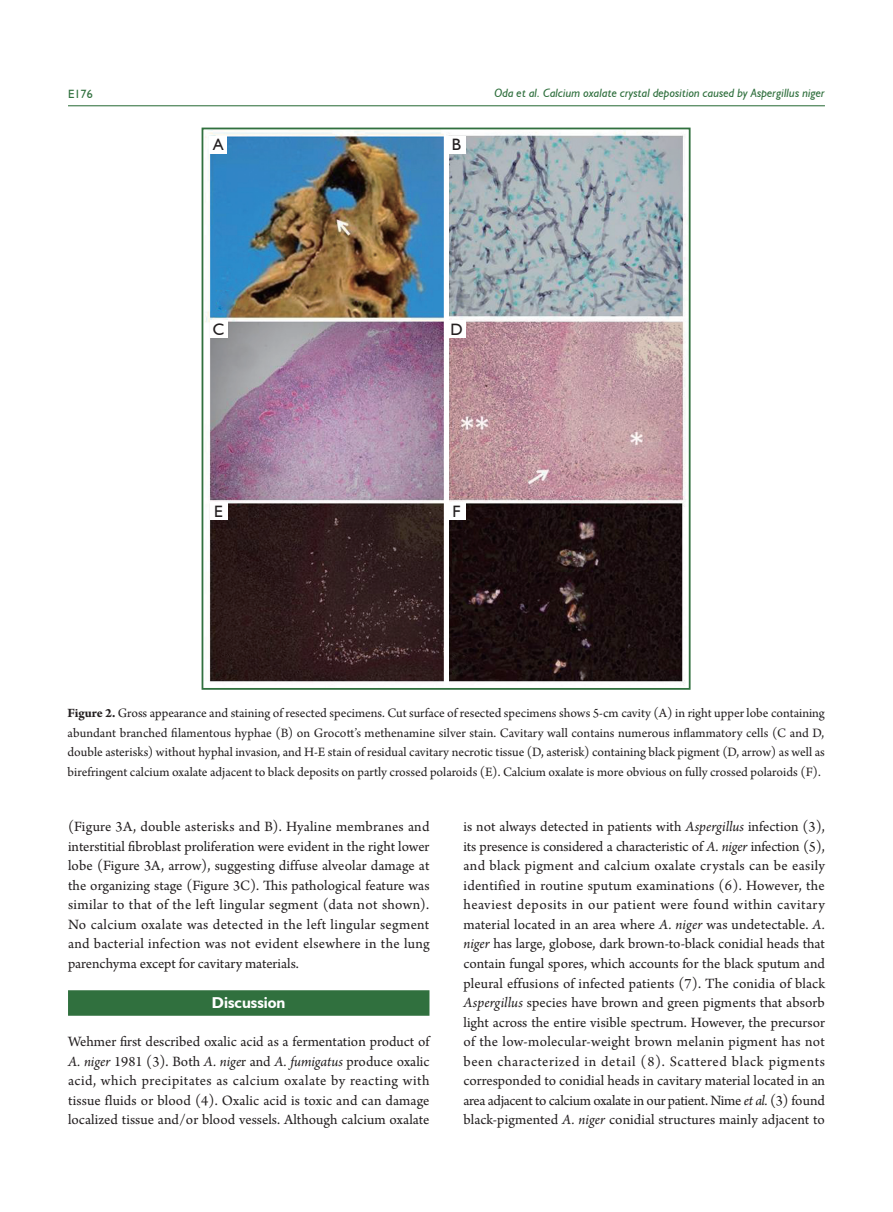
<style>
.page{position:relative;width:893px;height:1212px;background:#fff}
.page>*{position:absolute;margin:0;border:0;box-sizing:border-box;transform-origin:0 0}
.t1{font:16.5px "Humanist 521 BT";color:#231f20}
.一级标题-JTD-1行{font:700 15.75px "Humanist 521 BT";color:#fff}
.t2{font:15px/19.5px "Arno Pro";color:#231f20;text-align:justify}
.t3{font:13.5px/19.5px "Arno Pro";color:#231f20;text-align:justify}
.t4{font:italic 12px "Humanist 521 BT";color:#30703e}
.t5{font:12px "Humanist 521 BT";color:#30703e}
.s1{font-weight:700}
.s2{font-style:italic}
</style>
<div class="page">
<hr style="left:68px;top:105px;width:757px;height:1px;background:#30703e">
<div style="left:68px;top:990px;width:361px;height:26px;background:#30703e"></div>
<img style="left:205px;top:131px;width:483px;height:554px">
<div style="left:202px;top:128px;width:489px;height:562px;border:2px solid #30703e"></div>
<div style="left:210px;top:503px;width:17px;height:17px;background:#fff"></div>
<div style="left:448px;top:503px;width:17px;height:17px;background:#fff"></div>
<div style="left:210px;top:321px;width:17px;height:17px;background:#fff"></div>
<div style="left:448px;top:321px;width:17px;height:17px;background:#fff"></div>
<div style="left:448px;top:136px;width:17px;height:17px;background:#fff"></div>
<div style="left:210px;top:136px;width:17px;height:17px;background:#fff"></div>
<hr style="left:444px;top:136px;width:4px;height:549px;background:#fff">
<p class="t5" style="left:68px;top:86px;width:26px">E176</p>
<p class="t4" style="left:494px;top:86px;width:332px">Oda et al. Calcium oxalate crystal deposition caused by Aspergillus niger</p>
<p class="t1" style="left:213px;top:134px;width:12px">A</p>
<p class="t1" style="left:452px;top:134px;width:11px">B</p>
<p class="t1" style="left:213px;top:319px;width:13px">C</p>
<p class="t1" style="left:451px;top:319px;width:14px">D</p>
<p class="t1" style="left:214px;top:501px;width:10px">E</p>
<p class="t1" style="left:453px;top:501px;width:10px">F</p>
<p class="t3" style="left:68px;top:704px;width:759px"><span class="s1">Figure 2.</span> Gross appearance and staining of resected specimens. Cut surface of resected specimens shows 5-cm cavity (A) in right upper lobe containing abundant branched filamentous hyphae (B) on Grocott’s methenamine silver stain. Cavitary wall contains numerous inflammatory cells (C and D, double asterisks) without hyphal invasion, and H-E stain of residual cavitary necrotic tissue (D, asterisk) containing black pigment (D, arrow) as well as birefringent calcium oxalate adjacent to black deposits on partly crossed polaroids (E). Calcium oxalate is more obvious on fully crossed polaroids (F).</p>
<p class="t2" style="left:68px;top:818px;width:363px">(Figure 3A, double asterisks and B). Hyaline membranes and interstitial fibroblast proliferation were evident in the right lower lobe (Figure 3A, arrow), suggesting diffuse alveolar damage at the organizing stage (Figure 3C). This pathological feature was similar to that of the left lingular segment (data not shown).<br>No calcium oxalate was detected in the left lingular segment and bacterial infection was not evident elsewhere in the lung parenchyma except for cavitary materials.</p>
<p class="一级标题-JTD-1行" style="left:212px;top:993px;width:75px">Discussion</p>
<p class="t2" style="left:68px;top:1032px;width:363px">Wehmer first described oxalic acid as a fermentation product of <span class="s2">A. niger</span> 1981 (3). Both <span class="s2">A. nige</span>r and <span class="s2">A. fumigatus</span> produce oxalic acid, which precipitates as calcium oxalate by reacting with tissue fluids or blood (4). Oxalic acid is toxic and can damage localized tissue and/or blood vessels. Although calcium oxalate</p>
<p class="t2" style="left:463px;top:818px;width:363px">is not always detected in patients with <span class="s2">Aspergillus</span> infection (3), its presence is considered a characteristic of <span class="s2">A. niger</span> infection (5), and black pigment and calcium oxalate crystals can be easily identified in routine sputum examinations (6). However, the heaviest deposits in our patient were found within cavitary material located in an area where <span class="s2">A. niger</span> was undetectable. <span class="s2">A. niger</span> has large, globose, dark brown-to-black conidial heads that contain fungal spores, which accounts for the black sputum and pleural effusions of infected patients (7). The conidia of black <span class="s2">Aspergillus</span> species have brown and green pigments that absorb light across the entire visible spectrum. However, the precursor of the low-molecular-weight brown melanin pigment has not been characterized in detail (8). Scattered black pigments corresponded to conidial heads in cavitary material located in an area adjacent to calcium oxalate in our patient. Nime <span class="s2">et al.</span> (3) found black-pigmented <span class="s2">A. niger</span> conidial structures mainly adjacent to</p>
</div>
